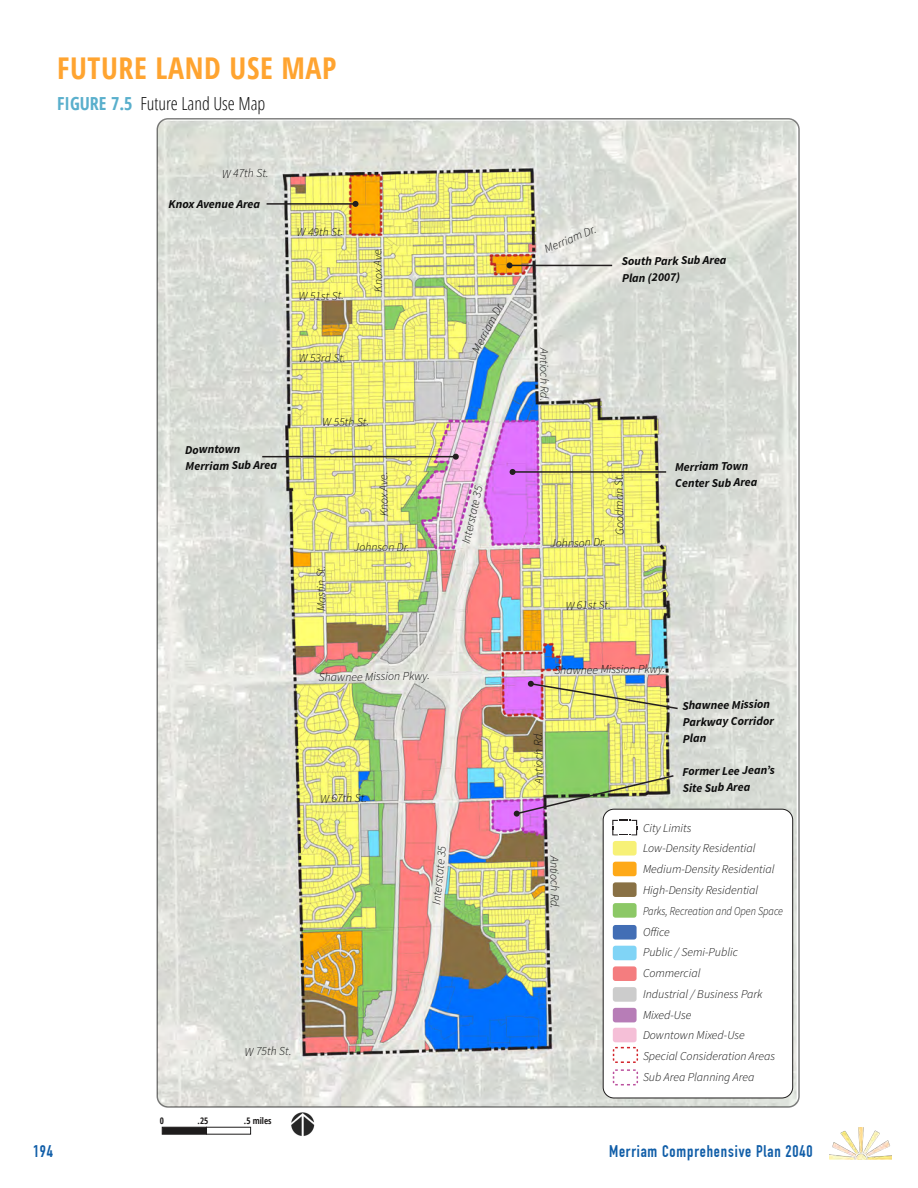
<style>
.page{position:relative;width:918px;height:1188px;background:#fff}
.page>*{position:absolute;margin:0;border:0;box-sizing:border-box;transform-origin:0 0}
.t1{font:700 30px "Open Sans Condensed";letter-spacing:.02em;color:#ffa430}
.t2{font:300 18px "Open Sans Condensed";color:#0d0d0d}
.t3{font:700 16.5px "DIN Condensed";letter-spacing:.05em;color:#115ea8}
.t4{font:italic 300 12px "Source Sans Pro";color:#0d0d0d}
.t5{font:italic 700 12px/16.5px "Source Sans Pro";color:#0d0d0d}
.t6{font:italic 300 12px "Source Sans Pro";color:#0d0d0d;scale:.86 1}
.t7{font:700 9px "Open Sans Condensed";color:#1e1c1c}
.s1{font-weight:700;color:#59afcc}
</style>
<div class="page">
<img style="left:830px;top:1127px;width:61px;height:32px">
<img style="left:157px;top:120px;width:640px;height:985px">
<div style="left:603px;top:809px;width:190px;height:289px;background:#fff;border-radius:11px"></div>
<div style="left:603px;top:809px;width:190px;height:289px;border:1px solid #1e1c1c;border-radius:11px"></div>
<div style="left:613px;top:862px;width:24px;height:14px;background:#fea918;border-radius:3px"></div>
<div style="left:613px;top:882px;width:24px;height:15px;background:#897145;border-radius:3px"></div>
<div style="left:613px;top:903px;width:24px;height:15px;background:#8cc866;border-radius:3px"></div>
<img style="left:291px;top:1112px;width:24px;height:24px">
<div style="left:162px;top:1127px;width:45px;height:7px;background:#1e1c1c;border:1px solid #1e1c1c"></div>
<div style="left:613px;top:841px;width:24px;height:15px;background:#f7f177;border-radius:3px"></div>
<div style="left:613px;top:946px;width:24px;height:14px;background:#80d4f6;border-radius:3px"></div>
<div style="left:613px;top:966px;width:24px;height:15px;background:#f47d7f;border-radius:3px"></div>
<div style="left:613px;top:987px;width:24px;height:15px;background:#ccc;border-radius:3px"></div>
<div style="left:613px;top:925px;width:24px;height:15px;background:#426eb5;border-radius:3px"></div>
<div style="left:613px;top:1008px;width:24px;height:14px;background:#b77db7;border-radius:3px"></div>
<div style="left:613px;top:1028px;width:24px;height:14px;background:#f5bfd7;border-radius:3px"></div>
<img style="left:528px;top:681px;width:151px;height:29px">
<hr style="left:513px;top:471px;width:153px;height:2px;background:#231f20">
<svg style="left:510px;top:469px;width:6px;height:6px"></svg>
<hr style="left:262px;top:456px;width:194px;height:1px;background:#231f20">
<svg style="left:453px;top:454px;width:6px;height:6px"></svg>
<hr style="left:510px;top:265px;width:102px;height:1px;background:#231f20">
<svg style="left:507px;top:262px;width:6px;height:6px"></svg>
<img style="left:514px;top:774px;width:161px;height:61px">
<hr style="left:267px;top:203px;width:89px;height:2px;background:#231f20">
<svg style="left:353px;top:201px;width:6px;height:6px"></svg>
<svg style="left:612px;top:1046px;width:27px;height:40px"></svg>
<p class="t1" style="left:57px;top:47px;width:281px">FUTURE LAND USE MAP</p>
<p class="t2" style="left:57px;top:92px;width:210px"><span class="s1">FIGURE 7.5</span> Future Land Use Map</p>
<p class="t4" style="left:222px;top:166px;width:48px;rotate:-1deg">W 47th St.</p>
<p class="t5" style="left:169px;top:195px;width:93px">Knox Avenue Area</p>
<p class="t4" style="left:297px;top:225px;width:48px;rotate:-1deg">W 49th St.</p>
<p class="t4" style="left:299px;top:289px;width:47px;rotate:-1deg">W 51st St.</p>
<p class="t4" style="left:299px;top:351px;width:48px;rotate:-1deg">W 53rd St.</p>
<p class="t4" style="left:371px;top:292px;width:46px;rotate:-91deg">Knox Ave.</p>
<p class="t5" style="left:185px;top:441px;width:57px;rotate:-1deg">Downtown</p>
<p class="t5" style="left:185px;top:458px;width:93px;rotate:-1deg">Merriam Sub Area</p>
<p class="t4" style="left:322px;top:415px;width:48px;rotate:-1deg">W 55th St.</p>
<p class="t4" style="left:314px;top:612px;width:48px;rotate:-91deg">Mastin St.</p>
<p class="t4" style="left:377px;top:516px;width:46px;rotate:-91deg">Knox Ave.</p>
<p class="t4" style="left:354px;top:540px;width:57px;rotate:-1deg">Johnson Dr.</p>
<p class="t4" style="left:319px;top:670px;width:112px;rotate:-1deg">Shawnee Mission Pkwy.</p>
<p class="t4" style="left:469px;top:348px;width:56px;rotate:-62deg">Merriam Dr.</p>
<p class="t4" style="left:459px;top:542px;width:60px;rotate:-77deg">Interstate 35</p>
<p class="t4" style="left:320px;top:791px;width:48px;rotate:-1deg">W 67th St.</p>
<p class="t4" style="left:429px;top:904px;width:60px;rotate:-84deg">Interstate 35</p>
<p class="t4" style="left:245px;top:1044px;width:48px;rotate:-1deg">W 75th St.</p>
<p class="t7" style="left:160px;top:1114px;width:6px">0</p>
<p class="t7" style="left:198px;top:1114px;width:12px">.25</p>
<p class="t7" style="left:244px;top:1114px;width:29px">.5 miles</p>
<p class="t4" style="left:542px;top:243px;width:56px;rotate:-23deg">Merriam Dr.</p>
<p class="t5" style="left:622px;top:253px;width:106px;rotate:-1deg">South Park Sub Area</p>
<p class="t5" style="left:622px;top:270px;width:60px;rotate:-1deg">Plan (2007)</p>
<p class="t4" style="left:552px;top:348px;width:55px;rotate:90deg">Antioch Rd.</p>
<p class="t4" style="left:550px;top:536px;width:57px;rotate:-1deg">Johnson Dr.</p>
<p class="t4" style="left:612px;top:535px;width:63px;rotate:-91deg">Goodman St.</p>
<p class="t5" style="left:675px;top:458px;width:75px;rotate:-1deg">Merriam Town</p>
<p class="t5" style="left:675px;top:475px;width:84px;rotate:-1deg">Center Sub Area</p>
<p class="t4" style="left:566px;top:598px;width:47px;rotate:-1deg">W 61st St.</p>
<p class="t4" style="left:554px;top:663px;width:112px;rotate:-1deg">Shawnee Mission Pkwy.</p>
<p class="t4" style="left:531px;top:784px;width:55px;rotate:-91deg">Antioch Rd.</p>
<p class="t5" style="left:682px;top:697px;width:89px;rotate:-1deg">Shawnee Mission</p>
<p class="t5" style="left:682px;top:714px;width:93px;rotate:-1deg">Parkway Corridor<br>Plan</p>
<p class="t5" style="left:682px;top:763px;width:94px;rotate:-1deg">Former Lee Jean’s<br>Site Sub Area</p>
<p class="t4" style="left:562px;top:856px;width:55px;rotate:90deg">Antioch Rd.</p>
<p class="t4" style="left:643px;top:820px;width:50px">City Limits</p>
<p class="t4" style="left:643px;top:841px;width:114px">Low-Density Residential</p>
<p class="t4" style="left:643px;top:862px;width:133px">Medium-Density Residential</p>
<p class="t4" style="left:643px;top:883px;width:117px">High-Density Residential</p>
<p class="t6" style="left:643px;top:903px;width:164px">Parks, Recreation and Open Space</p>
<p class="t4" style="left:643px;top:924px;width:28px">Office</p>
<p class="t4" style="left:643px;top:945px;width:96px">Public / Semi-Public</p>
<p class="t4" style="left:643px;top:966px;width:59px">Commercial</p>
<p class="t4" style="left:643px;top:986px;width:121px">Industrial / Business Park</p>
<p class="t4" style="left:643px;top:1007px;width:50px">Mixed-Use</p>
<p class="t4" style="left:643px;top:1028px;width:103px">Downtown Mixed-Use</p>
<p class="t4" style="left:643px;top:1049px;width:134px">Special Consideration Areas</p>
<p class="t4" style="left:643px;top:1070px;width:113px">Sub Area Planning Area</p>
<h3 class="t3" style="left:33px;top:1141px;width:22px">194</h3>
<h3 class="t3" style="left:609px;top:1141px;width:205px">Merriam Comprehensive Plan 2040</h3>
</div>
